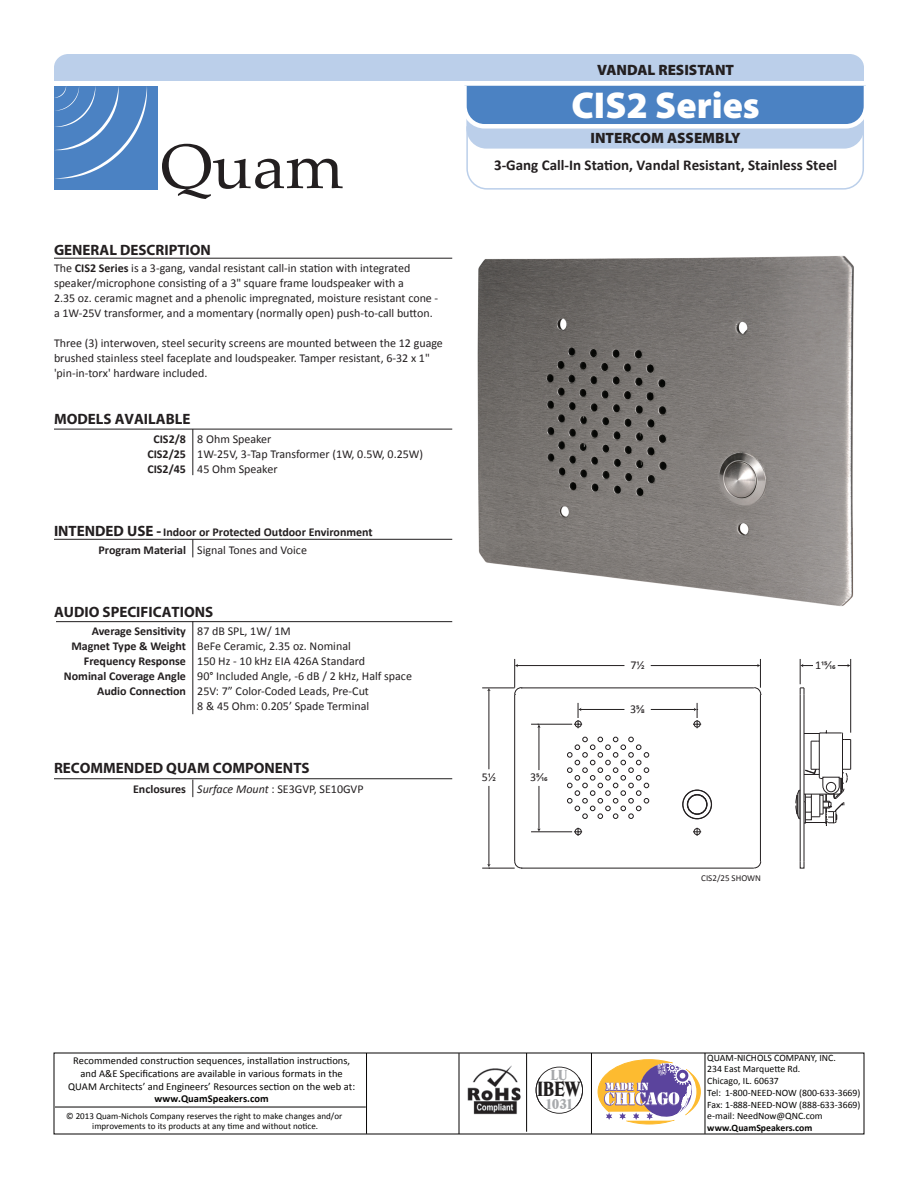
<style>
.page{position:relative;width:918px;height:1188px;background:#fff}
.page>*{position:absolute;margin:0;border:0;box-sizing:border-box;transform-origin:0 0}
.t1{font:900 37.5px "Myriad Pro";color:#fff}
.t2{font:19.95px "Blue Ridge Heavy SF Bold";color:#211e1e;scale:.94 1}
.t3{font:700 15px "Myriad Pro";color:#231f20}
.t4{font:700 15px "Calibri";color:#231f20}
.t5{font:900 15px "Myriad Pro";color:#231f20}
.t6{font:13.95px "Blue Ridge Heavy SF Bold";letter-spacing:-.03em;color:#a7a9ac;scale:1.06 1}
.t7{font:12px/15px "Calibri";color:#231f20}
.t8{font:700 12px/15px "Calibri";color:#231f20}
.t9{font:10.5px/12.6px "Calibri";letter-spacing:.005em;color:#060504;text-align:center}
.t10{font:700 10.5px "Calibri";letter-spacing:.005em;color:#060504}
.t11{font:9.75px/11.7px "Calibri";color:#060504}
.t12{font:700 9.75px "Calibri";color:#060504}
.t13{font:9px/10.8px "Calibri";letter-spacing:.005em;color:#060504;text-align:center}
.t14{font:9px "Calibri";color:#231f20}
.s1{font-weight:700}
.s2{font-family:"Myriad Pro";font-size:15px}
.s3{font-weight:400}
.s4{font-style:italic}
</style>
<div class="page">
<hr style="left:521px;top:688px;width:233px;height:1px;background:#231f20">
<hr style="left:760px;top:694px;width:1px;height:168px;background:#231f20">
<svg style="left:754px;top:861px;width:7px;height:7px"></svg>
<hr style="left:521px;top:868px;width:233px;height:1px;background:#231f20">
<hr style="left:514px;top:694px;width:1px;height:168px;background:#231f20">
<svg style="left:567px;top:737px;width:82px;height:82px"></svg>
<div style="left:687px;top:794px;width:20px;height:20px;border:1px solid #231f20;border-radius:50%"></div>
<div style="left:683px;top:790px;width:29px;height:29px;border:1px solid #231f20;border-radius:50%"></div>
<div style="left:687px;top:795px;width:20px;height:19px;border:1px solid #231f20;border-radius:50%"></div>
<svg style="left:800px;top:861px;width:4px;height:7px"></svg>
<hr style="left:804px;top:694px;width:1px;height:168px;background:#231f20">
<hr style="left:800px;top:694px;width:1px;height:168px;background:#231f20">
<svg style="left:693px;top:828px;width:8px;height:8px"></svg>
<svg style="left:796px;top:730px;width:55px;height:96px"></svg>
<hr style="left:489px;top:786px;width:1px;height:79px;background:#231f20">
<hr style="left:489px;top:690px;width:1px;height:79px;background:#231f20">
<hr style="left:482px;top:868px;width:33px;height:1px;background:#231f20">
<hr style="left:482px;top:688px;width:33px;height:1px;background:#231f20">
<hr style="left:539px;top:727px;width:1px;height:43px;background:#231f20">
<hr style="left:539px;top:786px;width:1px;height:44px;background:#231f20">
<hr style="left:531px;top:724px;width:41px;height:1px;background:#231f20">
<hr style="left:531px;top:832px;width:41px;height:1px;background:#231f20">
<svg style="left:487px;top:864px;width:4px;height:5px"></svg>
<svg style="left:514px;top:861px;width:8px;height:8px"></svg>
<hr style="left:651px;top:709px;width:44px;height:1px;background:#231f20">
<hr style="left:580px;top:709px;width:44px;height:1px;background:#231f20">
<svg style="left:574px;top:828px;width:8px;height:8px"></svg>
<svg style="left:838px;top:664px;width:12px;height:3px"></svg>
<hr style="left:850px;top:659px;width:1px;height:74px;background:#231f20">
<svg style="left:800px;top:659px;width:13px;height:35px"></svg>
<svg style="left:693px;top:703px;width:8px;height:25px"></svg>
<svg style="left:574px;top:703px;width:8px;height:25px"></svg>
<hr style="left:651px;top:665px;width:107px;height:1px;background:#231f20">
<svg style="left:754px;top:659px;width:7px;height:36px"></svg>
<hr style="left:517px;top:665px;width:107px;height:1px;background:#231f20">
<svg style="left:514px;top:659px;width:8px;height:36px"></svg>
<img style="left:477px;top:255px;width:377px;height:352px">
<img style="left:458px;top:1065px;width:78px;height:54px">
<svg style="left:539px;top:1067px;width:41px;height:47px"></svg>
<img style="left:536px;top:1078px;width:47px;height:28px">
<svg style="left:598px;top:1060px;width:103px;height:64px"></svg>
<hr style="left:705px;top:1053px;width:1px;height:81px;background:#060504">
<hr style="left:526px;top:1053px;width:1px;height:79px;background:#060504">
<hr style="left:591px;top:1053px;width:1px;height:81px;background:#060504">
<hr style="left:459px;top:1053px;width:1px;height:81px;background:#060504">
<hr style="left:366px;top:1053px;width:1px;height:81px;background:#060504">
<hr style="left:55px;top:1107px;width:311px;height:1px;background:#060504">
<svg style="left:54px;top:54px;width:812px;height:145px"></svg>
<svg style="left:193px;top:540px;width:1px;height:17px"></svg>
<hr style="left:54px;top:539px;width:398px;height:1px;background:#201d1e">
<svg style="left:193px;top:780px;width:1px;height:17px"></svg>
<hr style="left:54px;top:778px;width:398px;height:1px;background:#201d1e">
<hr style="left:193px;top:621px;width:1px;height:93px;background:#201d1e">
<hr style="left:56px;top:621px;width:396px;height:1px;background:#201d1e">
<hr style="left:193px;top:429px;width:1px;height:46px;background:#201d1e">
<hr style="left:54px;top:429px;width:398px;height:1px;background:#201d1e">
<hr style="left:54px;top:258px;width:398px;height:1px;background:#201d1e">
<p class="t3" style="left:54px;top:240px;width:158px">GENERAL DESCRIPTION</p>
<p class="t7" style="left:54px;top:260px;width:386px">The <span class="s1">CIS2 Series</span> is a 3-gang, vandal resistant call-in station with integrated speaker/microphone consisting of a 3" square frame loudspeaker with a<br>2.35 oz. ceramic magnet and a phenolic impregnated, moisture resistant cone - a 1W-25V transformer, and a momentary (normally open) push-to-call button.</p>
<p class="t7" style="left:54px;top:335px;width:390px">Three (3) interwoven, steel security screens are mounted between the 12 guage brushed stainless steel faceplate and loudspeaker. Tamper resistant, 6-32 x 1" 'pin-in-torx' hardware included.</p>
<p class="t3" style="left:54px;top:410px;width:138px">MODELS AVAILABLE</p>
<p class="t8" style="left:147px;top:432px;width:40px;text-align:center">CIS2/8<br>CIS2/25<br>CIS2/45</p>
<p class="t7" style="left:197px;top:432px;width:227px">8 Ohm Speaker<br>1W-25V, 3-Tap Transformer (1W, 0.5W, 0.25W)<br>45 Ohm Speaker</p>
<p class="t8" style="left:99px;top:523px;width:276px;line-height:17.5px;text-indent:-44px"><span class="s2">INTENDED USE -</span>Indoor or Protected Outdoor Environment<br>Program Material <span class="s3">Signal Tones and Voice</span></p>
<p class="t3" style="left:54px;top:602px;width:161px">AUDIO SPECIFICATIONS</p>
<p class="t8" style="left:64px;top:624px;width:124px;text-align:right">Average Sensitivity<br>Magnet Type &amp; Weight<br>Frequency Response<br>Nominal Coverage Angle<br>Audio Connection</p>
<p class="t7" style="left:197px;top:624px;width:216px">87 dB SPL, 1W/ 1M<br>BeFe Ceramic, 2.35 oz. Nominal<br>150 Hz - 10 kHz EIA 426A Standard<br>90° Included Angle, -6 dB / 2 kHz, Half space<br>25V: 7” Color-Coded Leads, Pre-Cut<br>8 &amp; 45 Ohm: 0.205’ Spade Terminal</p>
<p class="t3" style="left:54px;top:759px;width:257px">RECOMMENDED QUAM COMPONENTS</p>
<p class="t7" style="left:133px;top:781px;width:232px"><span class="s1">Enclosures</span> <span class="s4">Surface Mount</span> : SE3GVP, SE10GVP</p>
<p class="t5" style="left:597px;top:59px;width:139px">VANDAL RESISTANT</p>
<h1 class="t1" style="left:571px;top:81px;width:190px">CIS2 Series</h1>
<p class="t5" style="left:591px;top:128px;width:152px">INTERCOM ASSEMBLY</p>
<p class="t4" style="left:494px;top:155px;width:345px">3-Gang Call-In Station, Vandal Resistant, Stainless Steel</p>
<p class="t7" style="left:482px;top:769px;width:16px">51⁄2</p>
<p class="t7" style="left:530px;top:769px;width:19px">35⁄16</p>
<p class="t7" style="left:631px;top:657px;width:16px">71⁄2</p>
<p class="t7" style="left:815px;top:657px;width:22px">115⁄16</p>
<p class="t7" style="left:630px;top:701px;width:16px">35⁄8</p>
<p class="t14" style="left:701px;top:872px;width:61px">CIS2/25 SHOWN</p>
<p class="t9" style="left:68px;top:1055px;width:289px">Recommended construction sequences, installation instructions, and A&amp;E Specifications are available in various formats in the<br>QUAM Architects’ and Engineers’ Resources section on the web at:</p>
<p class="t10" style="left:155px;top:1092px;width:116px">www.QuamSpeakers.com</p>
<p class="t13" style="left:66px;top:1110px;width:278px">© 2013 Quam-Nichols Company reserves the right to make changes and/or improvements to its products at any time and without notice.</p>
<p class="t6" style="left:551px;top:1067px;width:17px">LU</p>
<h2 class="t2" style="left:538px;top:1078px;width:47px">IBEW</h2>
<p class="t6" style="left:545px;top:1096px;width:28px">1031</p>
<p class="t11" style="left:707px;top:1052px;width:155px">QUAM-NICHOLS COMPANY, INC.<br>234 East Marquette Rd.<br>Chicago, IL. 60637<br>Tel: 1-800-NEED-NOW (800-633-3669)<br>Fax: 1-888-NEED-NOW (888-633-3669) e-mail: NeedNow@QNC.com</p>
<p class="t12" style="left:707px;top:1121px;width:107px">www.QuamSpeakers.com</p>
</div>
